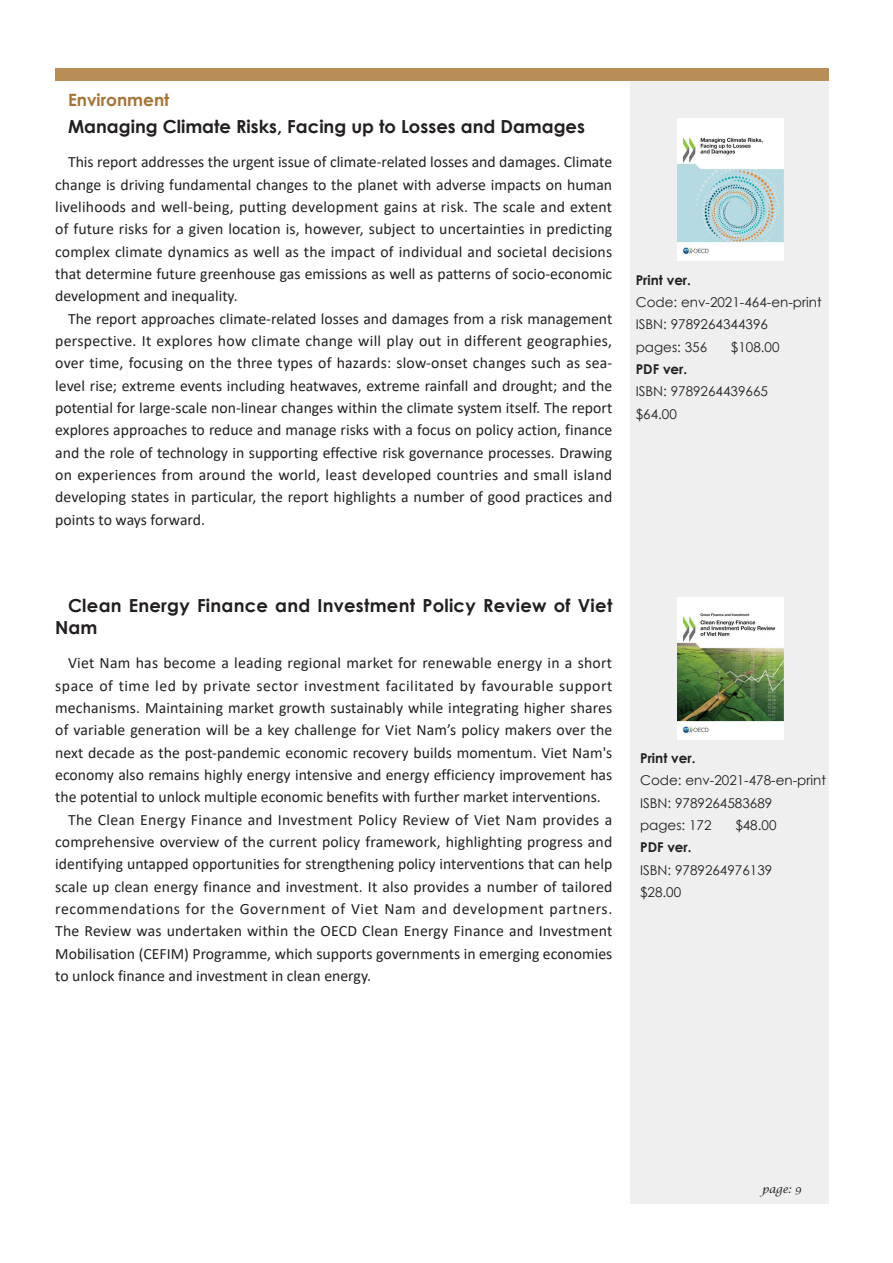
<style>
.page{position:relative;width:893px;height:1263px;background:#fff}
.page>*{position:absolute;margin:0;border:0;box-sizing:border-box;transform-origin:0 0}
.t1{font:700 18px/22.4px "Century Gothic";letter-spacing:.015em;color:#231f20}
.t2{font:700 16.95px "Century Gothic";color:#a67435}
.t3{font:15.75px/22.4px "Calibri";color:#231f20;text-align:justify}
.t4{font:13.5px "Century Gothic";color:#231f20}
.t5{font:700 13.5px "Century Gothic";color:#231f20}
.t6{font:italic 10.65px "Lucida Calligraphy";color:#231f20}
</style>
<div class="page">
<div style="left:55px;top:69px;width:774px;height:12px;background:#b88d56"></div>
<div style="left:630px;top:81px;width:198px;height:1122px;background:#efeff0"></div>
<img style="left:677px;top:119px;width:106px;height:141px">
<img style="left:677px;top:598px;width:106px;height:141px">
<p class="t2" style="left:68px;top:87px;width:103px">Environment</p>
<p class="t1" style="left:68px;top:114px;width:518px">Managing Climate Risks, Facing up to Losses and Damages</p>
<p class="t3" style="left:55px;top:151px;width:558px;text-indent:13px">This report addresses the urgent issue of climate-related losses and damages. Climate change is driving fundamental changes to the planet with adverse impacts on human livelihoods and well-being, putting development gains at risk. The scale and extent of future risks for a given location is, however, subject to uncertainties in predicting complex climate dynamics as well as the impact of individual and societal decisions that determine future greenhouse gas emissions as well as patterns of socio-economic development and inequality.</p>
<p class="t3" style="left:55px;top:307px;width:559px;text-indent:13px">The report approaches climate-related losses and damages from a risk management perspective. It explores how climate change will play out in different geographies, over time, focusing on the three types of hazards: slow-onset changes such as sea&shy;level rise; extreme events including heatwaves, extreme rainfall and drought; and the potential for large-scale non-linear changes within the climate system itself. The report explores approaches to reduce and manage risks with a focus on policy action, finance and the role of technology in supporting effective risk governance processes. Drawing on experiences from around the world, least developed countries and small island developing states in particular, the report highlights a number of good practices and points to ways forward.</p>
<p class="t5" style="left:636px;top:270px;width:57px">Print ver.</p>
<p class="t4" style="left:636px;top:293px;width:187px">Code: env-2021-464-en-print</p>
<p class="t4" style="left:636px;top:315px;width:134px">ISBN: 9789264344396</p>
<p class="t4" style="left:636px;top:337px;width:73px">pages: 356</p>
<p class="t4" style="left:731px;top:337px;width:50px">$108.00</p>
<p class="t5" style="left:636px;top:359px;width:53px">PDF ver.</p>
<p class="t4" style="left:636px;top:382px;width:134px">ISBN: 9789264439665</p>
<p class="t4" style="left:636px;top:404px;width:43px">$64.00</p>
<p class="t1" style="left:55px;top:593px;width:559px;text-indent:13px">Clean Energy Finance and Investment Policy Review of Viet<br>Nam</p>
<p class="t3" style="left:55px;top:652px;width:559px;text-indent:13px">Viet Nam has become a leading regional market for renewable energy in a short space of time led by private sector investment facilitated by favourable support mechanisms. Maintaining market growth sustainably while integrating higher shares of variable generation will be a key challenge for Viet Nam’s policy makers over the next decade as the post-pandemic economic recovery builds momentum. Viet Nam's economy also remains highly energy intensive and energy efficiency improvement has the potential to unlock multiple economic benefits with further market interventions.</p>
<p class="t3" style="left:55px;top:808px;width:559px;text-indent:13px">The Clean Energy Finance and Investment Policy Review of Viet Nam provides a comprehensive overview of the current policy framework, highlighting progress and identifying untapped opportunities for strengthening policy interventions that can help scale up clean energy finance and investment. It also provides a number of tailored recommendations for the Government of Viet Nam and development partners.<br>The Review was undertaken within the OECD Clean Energy Finance and Investment Mobilisation (CEFIM) Programme, which supports governments in emerging economies to unlock finance and investment in clean energy.</p>
<p class="t5" style="left:640px;top:748px;width:57px">Print ver.</p>
<p class="t4" style="left:640px;top:771px;width:187px">Code: env-2021-478-en-print</p>
<p class="t4" style="left:640px;top:793px;width:134px">ISBN: 9789264583689</p>
<p class="t4" style="left:640px;top:816px;width:73px">pages: 172</p>
<p class="t4" style="left:735px;top:816px;width:43px">$48.00</p>
<p class="t5" style="left:640px;top:837px;width:53px">PDF ver.</p>
<p class="t4" style="left:640px;top:860px;width:134px">ISBN: 9789264976139</p>
<p class="t4" style="left:640px;top:883px;width:43px">$28.00</p>
<p class="t6" style="left:758px;top:1179px;width:41px">page: 9</p>
<p class="t6" style="left:762px;top:1183px;width:41px">page: 9</p>
</div>
